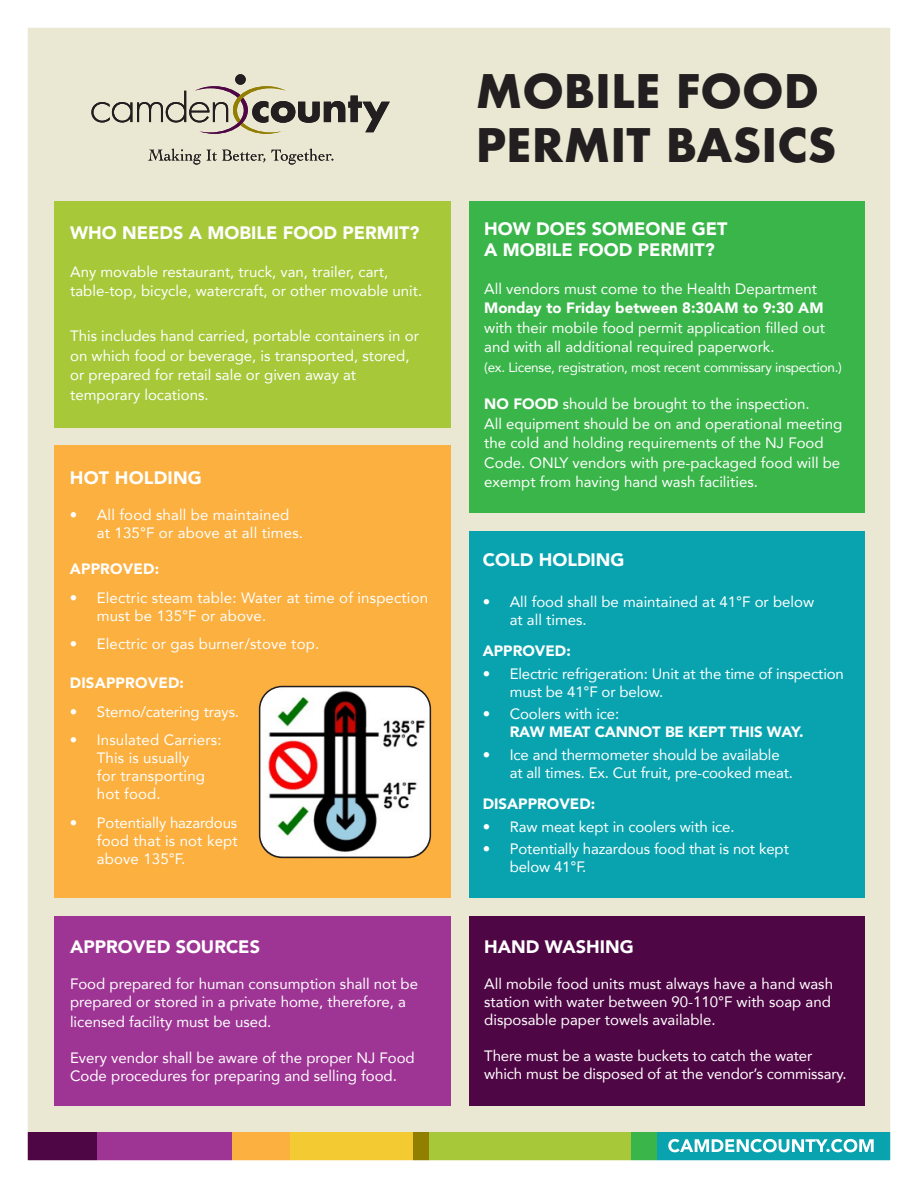
<style>
.page{position:relative;width:918px;height:1188px;background:#fff}
.page>*{position:absolute;margin:0;border:0;box-sizing:border-box;transform-origin:0 0}
.t1{font:700 45px/54px "Futura";color:#231f20}
.t2{font:900 18px/21.6px "Avenir";color:#fff}
.t3{font:15px/18px "Avenir";color:#fff}
.t4{font:900 15px/18px "Avenir";color:#fff}
.t5{font:13.5px "Avenir";letter-spacing:-.02em;color:#fff}
.s1{font-weight:900}
.s2{font-weight:400}
</style>
<div class="page">
<div style="left:11px;top:11px;width:896px;height:1168px;background:#eae7d2"></div>
<div style="left:428px;top:1132px;width:338px;height:29px;background:#a6c839"></div>
<div style="left:97px;top:1132px;width:135px;height:29px;background:#9e3594"></div>
<div style="left:290px;top:1132px;width:123px;height:29px;background:#f4ca32"></div>
<div style="left:653px;top:1132px;width:242px;height:29px;background:#08a3af"></div>
<div style="left:25px;top:1132px;width:72px;height:29px;background:#4e0644"></div>
<div style="left:413px;top:1132px;width:16px;height:29px;background:#927e00"></div>
<div style="left:632px;top:1132px;width:25px;height:29px;background:#3ab54a"></div>
<div style="left:232px;top:1132px;width:58px;height:29px;background:#fbb03f"></div>
<div style="left:235px;top:74px;width:11px;height:11px;background:#231f20;border-radius:50%"></div>
<svg style="left:91px;top:86px;width:299px;height:48px"></svg>
<svg style="left:148px;top:149px;width:117px;height:16px"></svg>
<svg style="left:271px;top:149px;width:62px;height:16px"></svg>
<div style="left:55px;top:201px;width:396px;height:227px;background:#a6c839"></div>
<div style="left:469px;top:201px;width:395px;height:312px;background:#3ab54a"></div>
<div style="left:55px;top:446px;width:396px;height:452px;background:#fbb03f"></div>
<div style="left:55px;top:916px;width:396px;height:190px;background:#9e3594"></div>
<div style="left:469px;top:916px;width:395px;height:190px;background:#4e0644"></div>
<div style="left:469px;top:531px;width:395px;height:367px;background:#08a3af"></div>
<img style="left:260px;top:687px;width:169px;height:170px">
<div style="left:259px;top:686px;width:172px;height:172px;border:2px solid #231f20;border-radius:22px"></div>
<svg style="left:668px;top:1139px;width:206px;height:13px"></svg>
<div style="left:1px;top:1px;width:916px;height:1186px;border:27px solid #fff"></div>
<p class="t2" style="left:70px;top:222px;width:351px">WHO NEEDS A MOBILE FOOD PERMIT?</p>
<p class="t3" style="left:70px;top:261px;width:354px;line-height:19.5px">Any movable restaurant, truck, van, trailer, cart, table-top, bicycle, watercraft, or other movable unit.</p>
<p class="t3" style="left:70px;top:326px;width:350px;line-height:19.5px">This includes hand carried, portable containers in or on which food or beverage, is transported, stored, or prepared for retail sale or given away at temporary locations.</p>
<p class="t2" style="left:70px;top:467px;width:134px">HOT HOLDING</p>
<p class="t3" style="left:97px;top:506px;width:208px;text-indent:-27px">• All food shall be maintained at 135°F or above at all times.</p>
<p class="t4" style="left:70px;top:560px;width:91px">APPROVED:</p>
<p class="t3" style="left:97px;top:588px;width:333px;text-indent:-27px">• Electric steam table: Water at time of inspection must be 135°F or above.</p>
<p class="t3" style="left:70px;top:635px;width:251px">• Electric or gas burner/stove top.</p>
<p class="t4" style="left:70px;top:674px;width:116px">DISAPPROVED:</p>
<p class="t3" style="left:70px;top:702px;width:171px">• Sterno/catering trays.</p>
<p class="t3" style="left:97px;top:731px;width:126px;text-indent:-27px">• Insulated Carriers:<br>This is usually<br>for transporting hot food.</p>
<p class="t3" style="left:97px;top:813px;width:142px;text-align:justify;text-indent:-27px">• Potentially hazardous food that is not kept above 135°F.</p>
<p class="t2" style="left:70px;top:936px;width:191px">APPROVED SOURCES</p>
<p class="t3" style="left:70px;top:974px;width:350px">Food prepared for human consumption shall not be prepared or stored in a private home, therefore, a</p>
<p class="t3" style="left:70px;top:1012px;width:203px">licensed facility must be used.</p>
<p class="t3" style="left:70px;top:1048px;width:346px">Every vendor shall be aware of the proper NJ Food<br>Code procedures for preparing and selling food.</p>
<p class="t1" style="left:476px;top:64px;width:362px">MOBILE FOOD<br>PERMIT BASICS</p>
<p class="t2" style="left:484px;top:217px;width:245px">HOW DOES SOMEONE GET<br>A MOBILE FOOD PERMIT?</p>
<p class="t3" style="left:484px;top:278px;width:342px;line-height:19.5px">All vendors must come to the Health Department <span class="s1">Monday to Friday between 8:30AM to 9:30 AM </span>with their mobile food permit application filled out and with all additional required paperwork.</p>
<p class="t5" style="left:484px;top:356px;width:359px">(ex. License, registration, most recent commissary inspection.)</p>
<p class="t3" style="left:484px;top:394px;width:359px;line-height:19.5px"><span class="s1">NO FOOD</span> should be brought to the inspection.<br>All equipment should be on and operational meeting the cold and holding requirements of the NJ Food Code. ONLY vendors with pre-packaged food will be exempt from having hand wash facilities.</p>
<p class="t2" style="left:483px;top:549px;width:143px">COLD HOLDING</p>
<p class="t3" style="left:510px;top:592px;width:306px;text-indent:-27px">• All food shall be maintained at 41°F or below at all times.</p>
<p class="t4" style="left:483px;top:642px;width:90px">APPROVED:</p>
<p class="t3" style="left:510px;top:664px;width:336px;text-indent:-27px">• Electric refrigeration: Unit at the time of inspection must be 41°F or below.</p>
<p class="t4" style="left:510px;top:705px;width:295px;text-indent:-27px"><span class="s2">• Coolers with ice:<br></span>RAW MEAT CANNOT BE KEPT THIS WAY.</p>
<p class="t3" style="left:510px;top:745px;width:285px;text-indent:-27px">• Ice and thermometer should be available at all times. Ex. Cut fruit, pre-cooked meat.</p>
<p class="t4" style="left:483px;top:795px;width:114px">DISAPPROVED:</p>
<p class="t3" style="left:483px;top:817px;width:253px">• Raw meat kept in coolers with ice.</p>
<p class="t3" style="left:510px;top:840px;width:281px;text-indent:-27px">• Potentially hazardous food that is not kept below 41°F.</p>
<p class="t2" style="left:484px;top:936px;width:151px">HAND WASHING</p>
<p class="t3" style="left:484px;top:974px;width:350px">All mobile food units must always have a hand wash station with water between 90-110°F with soap and disposable paper towels available.</p>
<p class="t3" style="left:484px;top:1046px;width:364px">There must be a waste buckets to catch the water which must be disposed of at the vendor’s commissary.</p>
</div>
